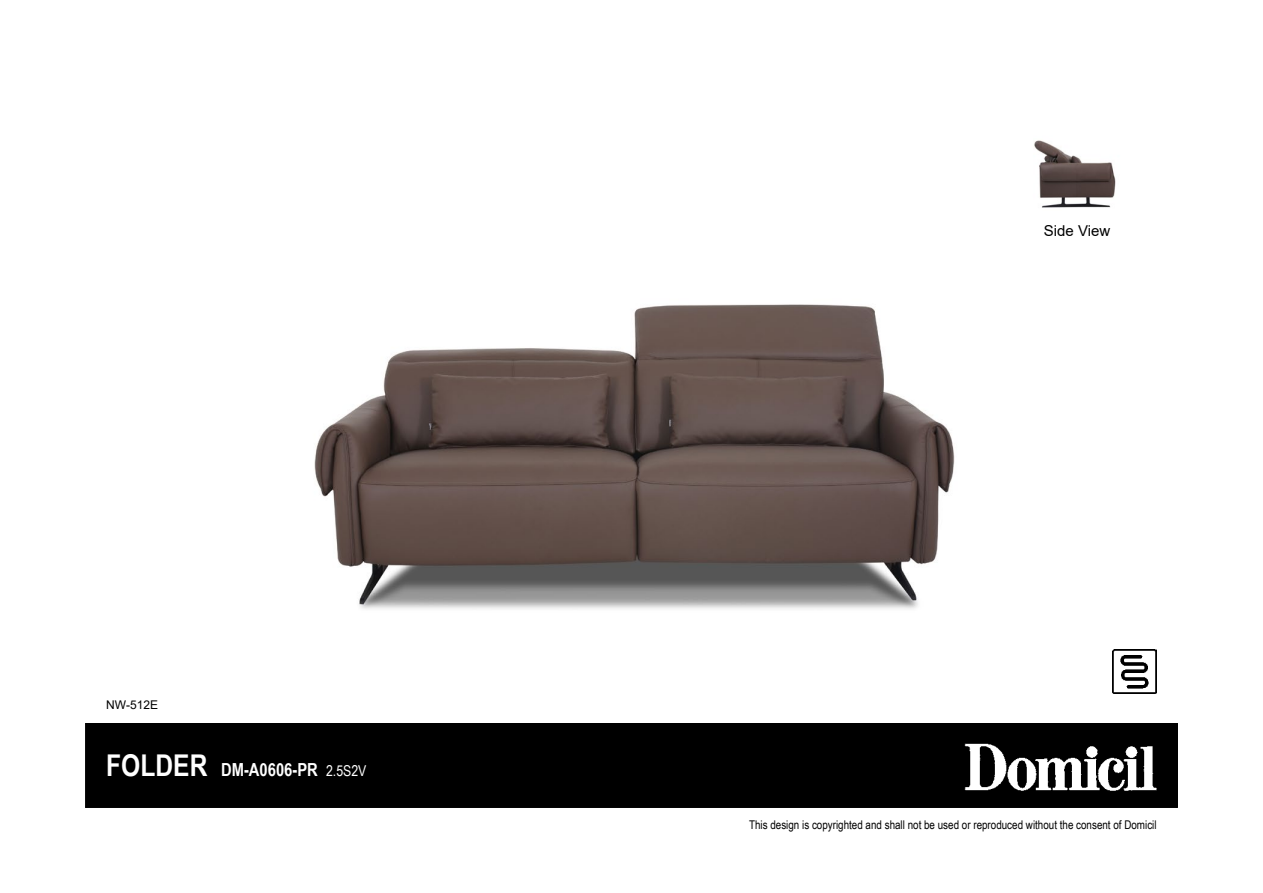
<style>
.page{position:relative;width:1263px;height:893px;background:#fff}
.page>*{position:absolute;margin:0;border:0;box-sizing:border-box;transform-origin:0 0}
.t1{font:700 18px "Arial Narrow";color:#fff}
.t2{font:15px "Arial";color:#000}
.t3{font:12px "Arial Narrow";color:#000}
.t4{font:12px "Arial";color:#000}
.s1{font-size:30px}
.s2{font-weight:400;font-size:15px}
</style>
<div class="page">
<hr style="left:85px;top:127px;width:1093px;height:1px;background:#000">
<div style="left:86px;top:724px;width:1091px;height:83px;background:#000"></div>
<div style="left:85px;top:723px;width:1093px;height:85px;border:2px solid #000"></div>
<img style="left:964px;top:743px;width:193px;height:48px">
<img style="left:314px;top:304px;width:641px;height:305px">
<img style="left:1112px;top:649px;width:45px;height:45px">
<img style="left:1034px;top:140px;width:82px;height:68px">
<p class="t4" style="left:106px;top:700px;width:53px">NW-512E</p>
<h1 class="t1" style="left:106px;top:760px;width:262px"><span class="s1">FOLDER</span> DM-A0606-PR <span class="s2">2.5S2V</span></h1>
<p class="t2" style="left:1044px;top:225px;width:68px">Side View</p>
<p class="t3" style="left:749px;top:820px;width:409px">This design is copyrighted and shall not be used or reproduced without the consent of Domicil</p>
</div>
